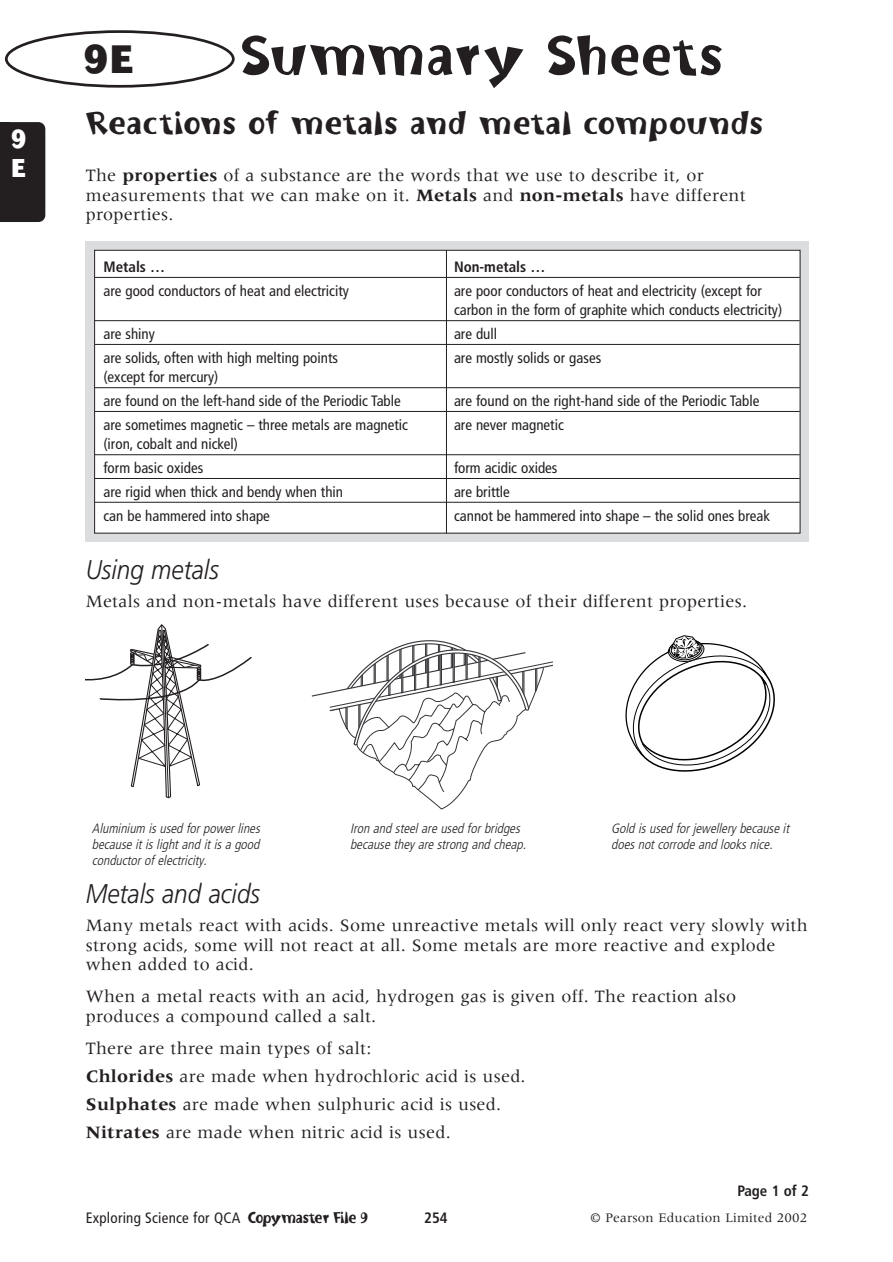
<style>
.page{position:relative;width:893px;height:1262px;background:#fff}
.page>*{position:absolute;margin:0;border:0;box-sizing:border-box;transform-origin:0 0}
.t1{font:63.45px "Burweed ICG";letter-spacing:.035em;color:#231f20;scale:1.1 1}
.t2{font:800 39.15px "Cosmos";color:#231f20;scale:.9 1}
.t3{font:36px "Burweed ICG";letter-spacing:.035em;color:#231f20;scale:1.1 1}
.t4{font:italic 300 27px "Frutiger";color:#231f20;scale:.9 1}
.t5{font:800 25.5px/28.5px "Cosmos";color:#fff;scale:.85 1}
.t6{font:18px/19.5px "Meridien";letter-spacing:.015em;color:#231f20}
.t7{font:condensed 15px/23.7px "Frutiger";color:#231f20}
.t8{font:700 condensed 15px "Frutiger";color:#231f20}
.t9{font:italic 300 condensed 13.5px/15.8px "Frutiger";color:#231f20}
.t10{font:13.5px "Meridien";letter-spacing:.015em;color:#231f20}
.s1{font-weight:700}
.s2{font-family:"Burweed ICG";font-stretch:normal;font-size:18px}
</style>
<div class="page">
<svg style="left:5px;top:30px;width:230px;height:58px"></svg>
<div style="left:9px;top:122px;width:36px;height:100px;background:#231f20"></div>
<div style="left:0;top:122px;width:9px;height:100px;background:#231f20"></div>
<svg style="left:86px;top:241px;width:723px;height:301px;background:#d2d3d5"></svg>
<div style="left:95px;top:250px;width:705px;height:283px;background:#fff"></div>
<hr style="left:95px;top:277px;width:704px;height:1px;background:#231f20">
<hr style="left:95px;top:320px;width:704px;height:1px;background:#231f20">
<hr style="left:95px;top:344px;width:704px;height:1px;background:#231f20">
<hr style="left:95px;top:387px;width:704px;height:1px;background:#231f20">
<hr style="left:95px;top:411px;width:704px;height:1px;background:#231f20">
<hr style="left:95px;top:454px;width:704px;height:1px;background:#231f20">
<hr style="left:95px;top:478px;width:704px;height:1px;background:#231f20">
<hr style="left:95px;top:502px;width:704px;height:1px;background:#231f20">
<hr style="left:446px;top:250px;width:1px;height:283px;background:#231f20">
<svg style="left:625px;top:635px;width:150px;height:137px"></svg>
<svg style="left:86px;top:624px;width:166px;height:175px"></svg>
<svg style="left:311px;top:640px;width:242px;height:170px"></svg>
<h3 class="t5" style="left:12px;top:127px;width:19px">9<br>E</h3>
<h2 class="t2" style="left:84px;top:46px;width:56px">9E</h2>
<h1 class="t1" style="left:241px;top:32px;width:439px">Summary Sheets</h1>
<h3 class="t3" style="left:86px;top:110px;width:617px">Reactions of metals and metal compounds</h3>
<p class="t6" style="left:86px;top:167px;width:661px">The <span class="s1">properties</span> of a substance are the words that we use to describe it, or measurements that we can make on it. <span class="s1">Metals</span> and <span class="s1">non-metals</span> have different properties.</p>
<p class="t8" style="left:103px;top:261px;width:63px">Metals …</p>
<p class="t8" style="left:454px;top:261px;width:93px">Non-metals …</p>
<p class="t7" style="left:103px;top:280px;width:247px">are good conductors of heat and electricity</p>
<p class="t7" style="left:454px;top:282px;width:329px;line-height:19.5px">are poor conductors of heat and electricity (except for carbon in the form of graphite which conducts electricity)</p>
<p class="t7" style="left:103px;top:323px;width:53px">are shiny</p>
<p class="t7" style="left:454px;top:323px;width:45px">are dull</p>
<p class="t7" style="left:103px;top:347px;width:236px">are solids, often with high melting points</p>
<p class="t7" style="left:454px;top:347px;width:149px">are mostly solids or gases</p>
<p class="t7" style="left:103px;top:366px;width:299px">(except for mercury)<br>are found on the left-hand side of the Periodic Table</p>
<p class="t7" style="left:454px;top:390px;width:307px">are found on the right-hand side of the Periodic Table</p>
<p class="t7" style="left:103px;top:414px;width:306px">are sometimes magnetic – three metals are magnetic</p>
<p class="t7" style="left:454px;top:414px;width:111px">are never magnetic</p>
<p class="t7" style="left:103px;top:433px;width:136px">(iron, cobalt and nickel) form basic oxides</p>
<p class="t7" style="left:454px;top:457px;width:105px">form acidic oxides</p>
<p class="t7" style="left:103px;top:481px;width:241px">are rigid when thick and bendy when thin</p>
<p class="t7" style="left:454px;top:481px;width:57px">are brittle</p>
<p class="t7" style="left:103px;top:504px;width:168px">can be hammered into shape</p>
<p class="t7" style="left:454px;top:504px;width:318px">cannot be hammered into shape – the solid ones break</p>
<h3 class="t4" style="left:86px;top:559px;width:149px">Using metals</h3>
<p class="t6" style="left:86px;top:593px;width:662px">Metals and non-metals have different uses because of their different properties.</p>
<p class="t9" style="left:92px;top:821px;width:172px;text-align:justify">Aluminium isused forpowerlines because itislightand itisa good conductorof electricity.</p>
<p class="t9" style="left:350px;top:821px;width:180px">Iron and steelare used forbridges because they are strong and cheap.</p>
<p class="t9" style="left:611px;top:821px;width:182px">Gold isused forjewellery because it doesnotcorrode and looksnice.</p>
<h3 class="t4" style="left:86px;top:882px;width:195px">Metals and acids</h3>
<p class="t6" style="left:86px;top:917px;width:723px">Many metals react with acids. Some unreactive metals will only react very slowly with strong acids, some will not react at all. Some metals are more reactive and explode when added to acid.</p>
<p class="t6" style="left:86px;top:988px;width:652px">When a metal reacts with an acid, hydrogen gas is given off. The reaction also produces a compound called a salt.</p>
<p class="t6" style="left:86px;top:1035px;width:441px;line-height:28px">There are three main types of salt:<br><span class="s1">Chlorides</span> are made when hydrochloric acid is used.<br><span class="s1">Sulphates</span> are made when sulphuric acid is used.<br><span class="s1">Nitrates</span> are made when nitric acid is used.</p>
<p class="t8" style="left:737px;top:1184px;width:73px">Page 1 of 2</p>
<p class="t7" style="left:86px;top:1207px;width:284px">Exploring Science for QCA <span class="s2">Copymaster File 9</span></p>
<p class="t8" style="left:424px;top:1211px;width:25px">254</p>
<p class="t10" style="left:590px;top:1212px;width:219px">© Pearson Education Limited 2002</p>
</div>
